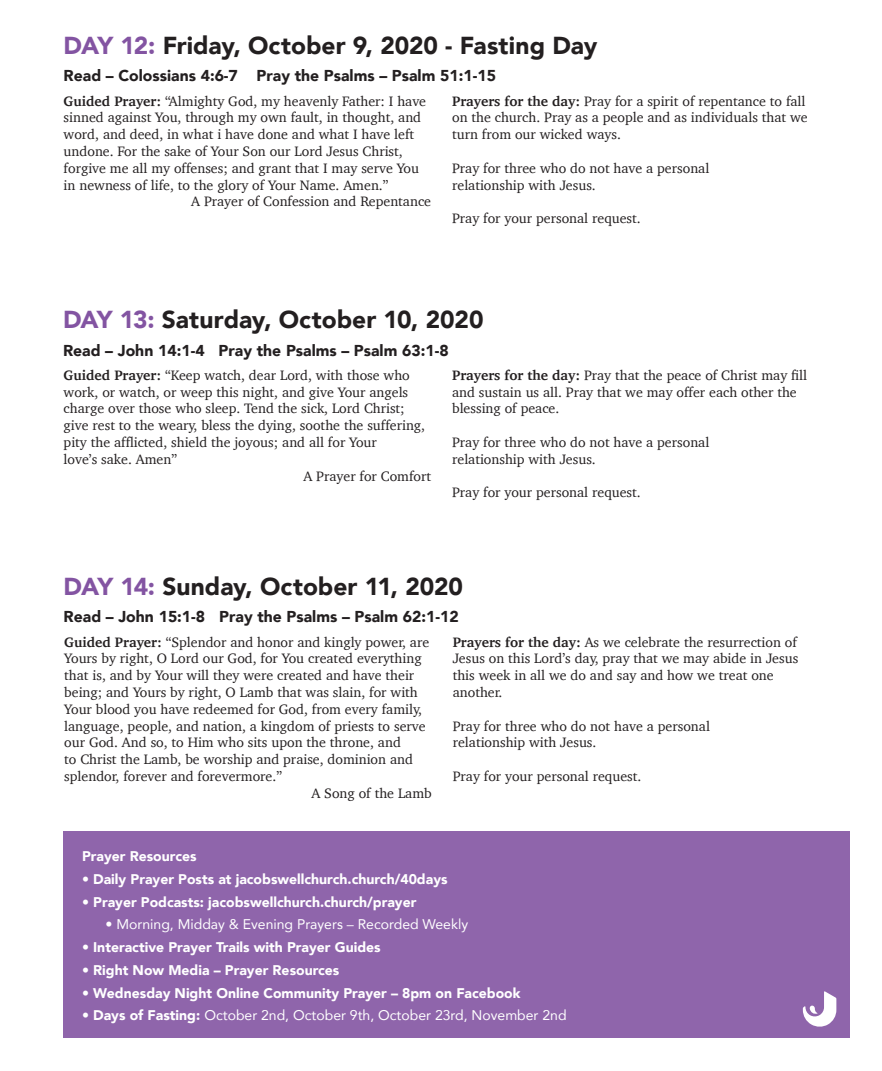
<style>
.page{position:relative;width:882px;height:1071px;background:#fff}
.page>*{position:absolute;margin:0;border:0;box-sizing:border-box;transform-origin:0 0}
.t1{font:900 24.5px "Avenir";color:#231f20}
.t2{font:900 15.75px "Avenir";color:#231f20}
.t3{font:14px/16.8px "Charter";color:#231f20}
.t4{font:900 14px "Avenir";color:#fff}
.t5{font:14px "Avenir";color:#fff}
.s1{color:#8354a2}
.s2{font-weight:700}
.s3{font-weight:900}
</style>
<div class="page">
<div style="left:63px;top:831px;width:787px;height:207px;background:#8f65ab"></div>
<svg style="left:803px;top:991px;width:33px;height:36px"></svg>
<p class="t1" style="left:64px;top:25px;width:535px"><span class="s1">DAY 12:</span> Friday, October 9, 2020 - Fasting Day</p>
<p class="t2" style="left:64px;top:62px;width:434px">Read – Colossians 4:6-7 Pray the Psalms – Psalm 51:1-15</p>
<p class="t3" style="left:64px;top:92px;width:364px"><span class="s2">Guided Prayer:</span> “Almighty God, my heavenly Father: I have sinned against You, through my own fault, in thought, and word, and deed, in what i have done and what I have left undone. For the sake of Your Son our Lord Jesus Christ, forgive me all my offenses; and grant that I may serve You in newness of life, to the glory of Your Name. Amen.”</p>
<p class="t3" style="left:191px;top:193px;width:241px">A Prayer of Confession and Repentance</p>
<p class="t3" style="left:452px;top:92px;width:357px"><span class="s2">Prayers for the day:</span> Pray for a spirit of repentance to fall on the church. Pray as a people and as individuals that we turn from our wicked ways.</p>
<p class="t3" style="left:452px;top:159px;width:259px">Pray for three who do not have a personal relationship with Jesus.</p>
<p class="t3" style="left:452px;top:210px;width:190px">Pray for your personal request.</p>
<p class="t1" style="left:63px;top:298px;width:422px"><span class="s1">DAY 13:</span> Saturday, October 10, 2020</p>
<p class="t3" style="left:64px;top:366px;width:363px"><span class="s2">Guided Prayer:</span> “Keep watch, dear Lord, with those who work, or watch, or weep this night, and give Your angels charge over those who sleep. Tend the sick, Lord Christ; give rest to the weary, bless the dying, soothe the suffering, pity the afflicted, shield the joyous; and all for Your<br>love’s sake. Amen”</p>
<p class="t3" style="left:303px;top:467px;width:129px">A Prayer for Comfort</p>
<p class="t2" style="left:63px;top:337px;width:387px">Read – John 14:1-4 Pray the Psalms – Psalm 63:1-8</p>
<p class="t3" style="left:452px;top:366px;width:357px"><span class="s2">Prayers for the day:</span> Pray that the peace of Christ may fill and sustain us all. Pray that we may offer each other the blessing of peace.</p>
<p class="t3" style="left:452px;top:434px;width:259px">Pray for three who do not have a personal relationship with Jesus.</p>
<p class="t3" style="left:452px;top:484px;width:190px">Pray for your personal request.</p>
<p class="t1" style="left:64px;top:565px;width:401px"><span class="s1">DAY 14:</span> Sunday, October 11, 2020</p>
<p class="t3" style="left:64px;top:633px;width:367px"><span class="s2">Guided Prayer:</span> “Splendor and honor and kingly power, are Yours by right, O Lord our God, for You created everything that is, and by Your will they were created and have their being; and Yours by right, O Lamb that was slain, for with Your blood you have redeemed for God, from every family, language, people, and nation, a kingdom of priests to serve our God. And so, to Him who sits upon the throne, and<br>to Christ the Lamb, be worship and praise, dominion and splendor, forever and forevermore.”</p>
<p class="t3" style="left:311px;top:784px;width:122px">A Song of the Lamb</p>
<p class="t2" style="left:64px;top:603px;width:397px">Read – John 15:1-8 Pray the Psalms – Psalm 62:1-12</p>
<p class="t3" style="left:453px;top:633px;width:347px"><span class="s2">Prayers for the day:</span> As we celebrate the resurrection of Jesus on this Lord’s day, pray that we may abide in Jesus this week in all we do and say and how we treat one another.</p>
<p class="t3" style="left:453px;top:717px;width:259px">Pray for three who do not have a personal relationship with Jesus.</p>
<p class="t3" style="left:453px;top:768px;width:190px">Pray for your personal request.</p>
<p class="t4" style="left:82px;top:844px;width:116px">Prayer Resources</p>
<p class="t4" style="left:82px;top:867px;width:367px">• Daily Prayer Posts at jacobswellchurch.church/40days</p>
<p class="t4" style="left:82px;top:890px;width:336px">• Prayer Podcasts: jacobswellchurch.church/prayer</p>
<p class="t5" style="left:106px;top:913px;width:364px">• Morning, Midday &amp; Evening Prayers – Recorded Weekly</p>
<p class="t4" style="left:82px;top:935px;width:300px">• Interactive Prayer Trails with Prayer Guides</p>
<p class="t4" style="left:82px;top:958px;width:259px">• Right Now Media – Prayer Resources</p>
<p class="t4" style="left:82px;top:981px;width:440px">• Wednesday Night Online Community Prayer – 8pm on Facebook</p>
<p class="t5" style="left:82px;top:1004px;width:486px"><span class="s3">• Days of Fasting:</span> October 2nd, October 9th, October 23rd, November 2nd</p>
</div>
